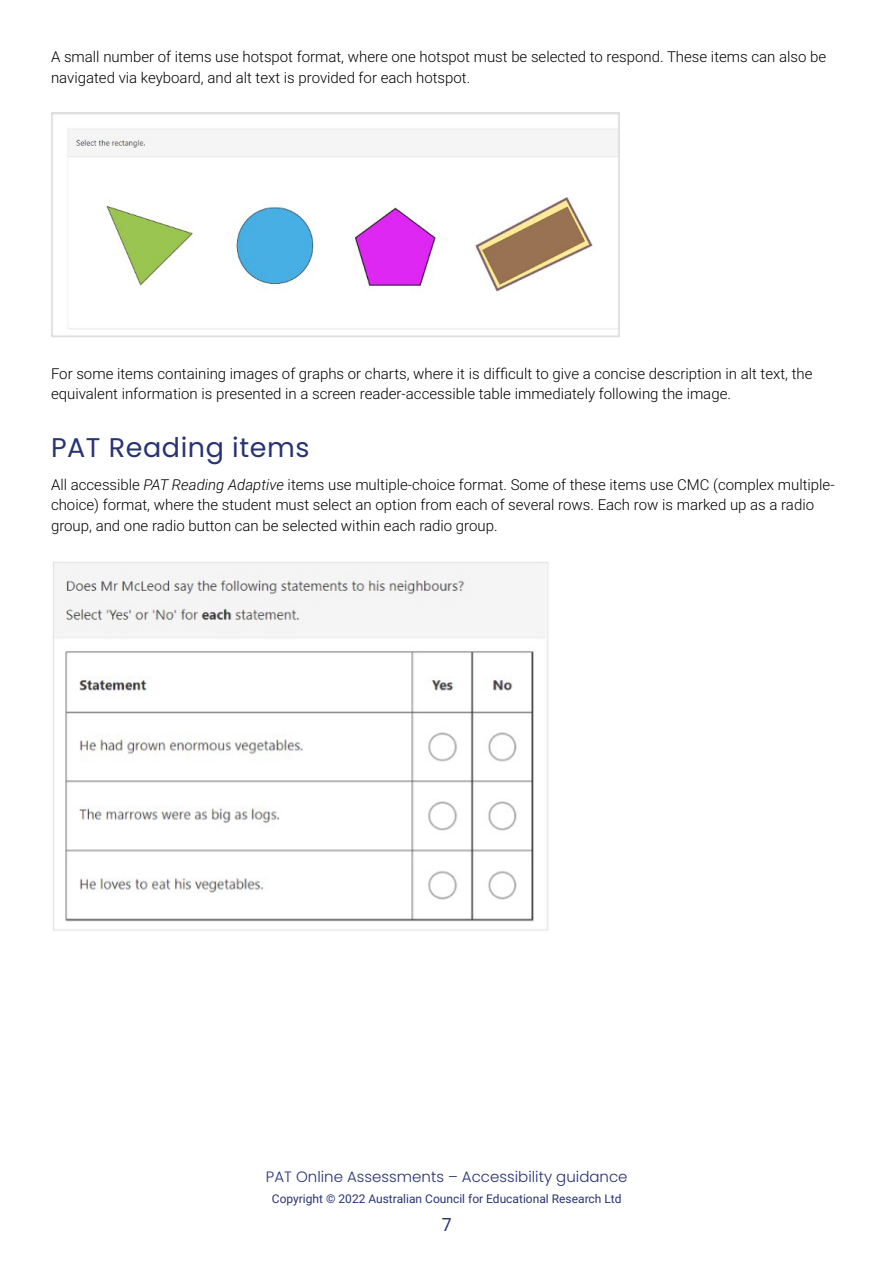
<style>
.page{position:relative;width:893px;height:1263px;background:#fff}
.page>*{position:absolute;margin:0;border:0;box-sizing:border-box;transform-origin:0 0}
.Heading_2{font:27px "Poppins";letter-spacing:.02em;color:#283374}
.t1{font:18px "Poppins";color:#283374}
.Body_copy{font:300 15px/20.2px "Roboto";color:#000}
.t2{font:300 15px "Poppins";color:#283374}
.t3{font:12px "Roboto";color:#283374}
.s1{font-style:italic}
</style>
<div class="page">
<img style="left:51px;top:113px;width:569px;height:224px">
<img style="left:53px;top:562px;width:496px;height:369px">
<p class="Body_copy" style="left:51px;top:46px;width:777px">A small number of items use hotspot format, where one hotspot must be selected to respond. These items can also be navigated via keyboard, and alt text is provided for each hotspot.</p>
<p class="Body_copy" style="left:51px;top:363px;width:763px">For some items containing images of graphs or charts, where it is difficult to give a concise description in alt text, the equivalent information is presented in a screen reader-accessible table immediately following the image.</p>
<p class="Heading_2" style="left:51px;top:432px;width:260px">PAT Reading items</p>
<p class="Body_copy" style="left:51px;top:474px;width:785px">All accessible <span class="s1">PAT Reading Adaptive</span> items use multiple-choice format. Some of these items use CMC (complex multiple&shy;choice) format, where the student must select an option from each of several rows. Each row is marked up as a radio group, and one radio button can be selected within each radio group.</p>
<p class="t2" style="left:266px;top:1168px;width:363px">PAT Online Assessments – Accessibility guidance</p>
<p class="t3" style="left:272px;top:1191px;width:351px">Copyright © 2022 Australian Council for Educational Research Ltd</p>
<p class="t1" style="left:442px;top:1214px;width:11px">7</p>
</div>
